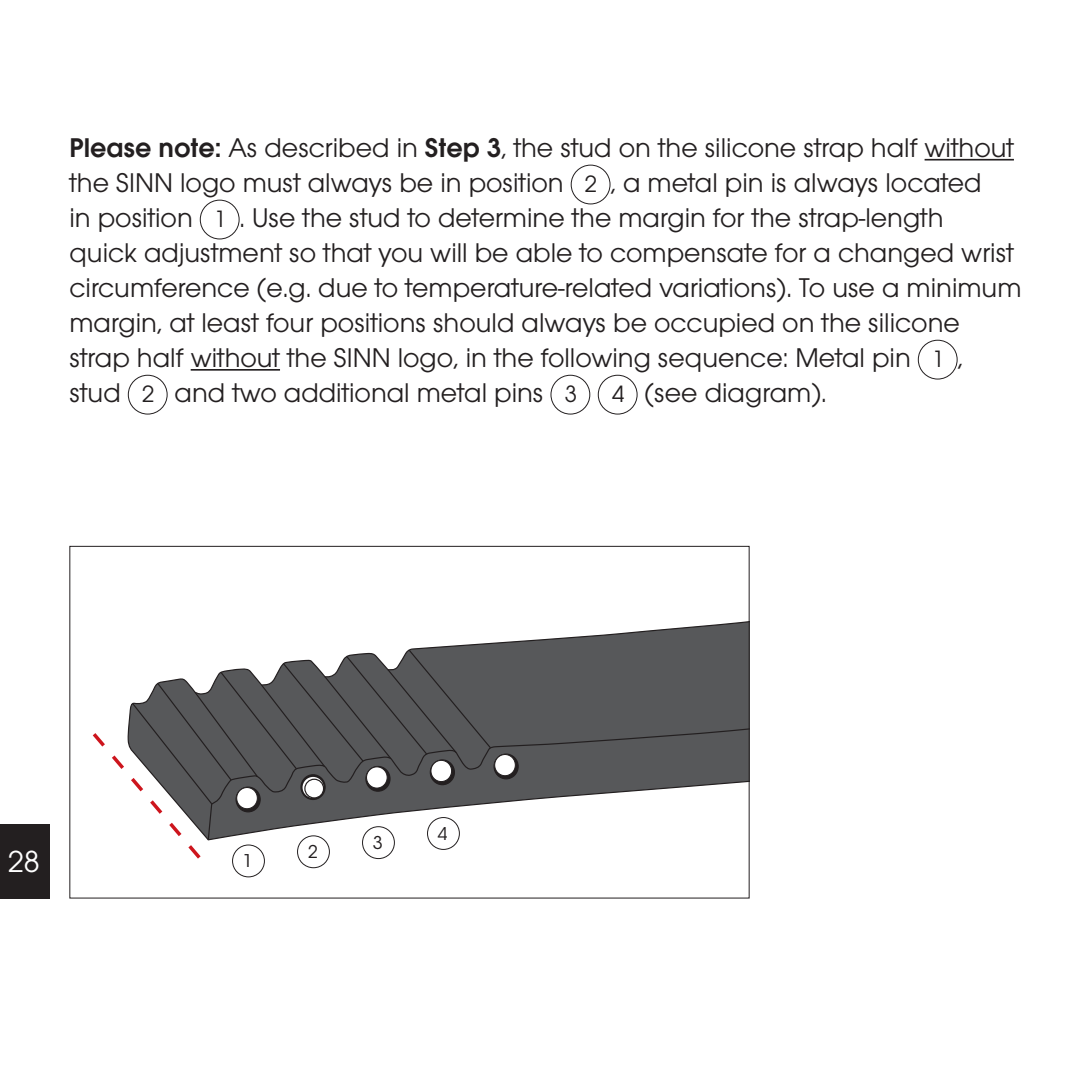
<style>
.page{position:relative;width:1092px;height:1092px;background:#fff}
.page>*{position:absolute;margin:0;border:0;box-sizing:border-box;transform-origin:0 0}
.t1{font:31.5px "Avant Gar Got Itc T Boo";color:#fff}
.t2{font:28px/35px "Avant Gar Got Itc T Boo";color:#231f20}
.t3{font:17.5px "ITC Avant Garde Std";color:#231f20}
.s1{font-family:"Avant Gar Got Itc T Dem"}
.s2{font-size:24.5px}
</style>
<div class="page">
<div style="left:0;top:823px;width:50px;height:75px;background:#231f20"></div>
<hr style="left:924px;top:159px;width:89px;height:1px;background:#231f20">
<hr style="left:191px;top:369px;width:89px;height:1px;background:#231f20">
<div style="left:570px;top:165px;width:40px;height:39px;border:1px solid #231f20;border-radius:50%"></div>
<div style="left:200px;top:200px;width:39px;height:39px;border:1px solid #231f20;border-radius:50%"></div>
<div style="left:917px;top:340px;width:40px;height:39px;border:1px solid #231f20;border-radius:50%"></div>
<div style="left:128px;top:375px;width:39px;height:39px;border:1px solid #231f20;border-radius:50%"></div>
<div style="left:550px;top:375px;width:40px;height:39px;border:1px solid #231f20;border-radius:50%"></div>
<div style="left:597px;top:375px;width:40px;height:39px;border:1px solid #231f20;border-radius:50%"></div>
<svg style="left:207px;top:621px;width:540px;height:219px"></svg>
<svg style="left:131px;top:648px;width:361px;height:157px;background:#6c6c6e"></svg>
<svg style="left:301px;top:774px;width:24px;height:25px"></svg>
<div style="left:300px;top:774px;width:26px;height:26px;border:1px solid #231f20;border-radius:50%"></div>
<div style="left:366px;top:766px;width:24px;height:25px;background:#231f20;border-radius:50%"></div>
<div style="left:365px;top:765px;width:25px;height:26px;border:1px solid #231f20;border-radius:50%"></div>
<div style="left:366px;top:766px;width:21px;height:22px;background:#fff;border-radius:50%"></div>
<div style="left:366px;top:766px;width:21px;height:22px;border:1px solid #231f20;border-radius:50%"></div>
<div style="left:236px;top:787px;width:24px;height:24px;background:#231f20;border-radius:50%"></div>
<div style="left:235px;top:786px;width:26px;height:26px;border:1px solid #231f20;border-radius:50%"></div>
<div style="left:237px;top:787px;width:20px;height:21px;background:#fff;border-radius:50%"></div>
<div style="left:236px;top:787px;width:22px;height:22px;border:1px solid #231f20;border-radius:50%"></div>
<div style="left:430px;top:760px;width:24px;height:24px;background:#231f20;border-radius:50%"></div>
<div style="left:429px;top:759px;width:26px;height:26px;border:1px solid #231f20;border-radius:50%"></div>
<div style="left:431px;top:760px;width:20px;height:21px;background:#fff;border-radius:50%"></div>
<div style="left:430px;top:759px;width:22px;height:23px;border:1px solid #231f20;border-radius:50%"></div>
<div style="left:494px;top:754px;width:24px;height:24px;background:#231f20;border-radius:50%"></div>
<div style="left:493px;top:753px;width:25px;height:26px;border:1px solid #231f20;border-radius:50%"></div>
<div style="left:494px;top:754px;width:21px;height:21px;background:#fff;border-radius:50%"></div>
<div style="left:494px;top:754px;width:22px;height:22px;border:1px solid #231f20;border-radius:50%"></div>
<svg style="left:302px;top:776px;width:21px;height:21px"></svg>
<div style="left:305px;top:779px;width:18px;height:18px;background:#fff;border-radius:50%"></div>
<div style="left:304px;top:778px;width:20px;height:20px;border:1px solid #231f20;border-radius:50%"></div>
<svg style="left:92px;top:729px;width:112px;height:130px"></svg>
<div style="left:232px;top:844px;width:33px;height:33px;border:1px solid #231f20;border-radius:50%"></div>
<div style="left:297px;top:835px;width:32px;height:32px;background:#fff;border-radius:50%"></div>
<div style="left:297px;top:835px;width:33px;height:33px;border:1px solid #231f20;border-radius:50%"></div>
<div style="left:362px;top:826px;width:32px;height:32px;background:#fff;border-radius:50%"></div>
<div style="left:362px;top:826px;width:33px;height:33px;border:1px solid #231f20;border-radius:50%"></div>
<div style="left:427px;top:817px;width:32px;height:32px;background:#fff;border-radius:50%"></div>
<div style="left:427px;top:817px;width:33px;height:32px;border:1px solid #231f20;border-radius:50%"></div>
<p class="t2" style="left:69px;top:130px;width:953px"><span class="s1">Please note:</span> As described in <span class="s1">Step 3</span>, the stud on the silicone strap half without the SINN logo must always be in position <span class="s2">2</span> , a metal pin is always located<br>in position <span class="s2">1</span> . Use the stud to determine the margin for the strap-length<br>quick adjustment so that you will be able to compensate for a changed wrist circumference (e.g. due to temperature-related variations). To use a minimum margin, at least four positions should always be occupied on the silicone strap half without the SINN logo, in the following sequence: Metal pin <span class="s2">1</span> ,<br>stud <span class="s2">2</span> and two additional metal pins <span class="s2">3</span></p>
<p class="t2" style="left:612px;top:375px;width:216px"><span class="s2">4</span> (see diagram).</p>
<p class="t1" style="left:8px;top:843px;width:33px">28</p>
<p class="t3" style="left:243px;top:850px;width:12px">1</p>
<p class="t3" style="left:308px;top:841px;width:12px">2</p>
<p class="t3" style="left:373px;top:832px;width:12px">3</p>
<p class="t3" style="left:438px;top:823px;width:12px">4</p>
</div>
